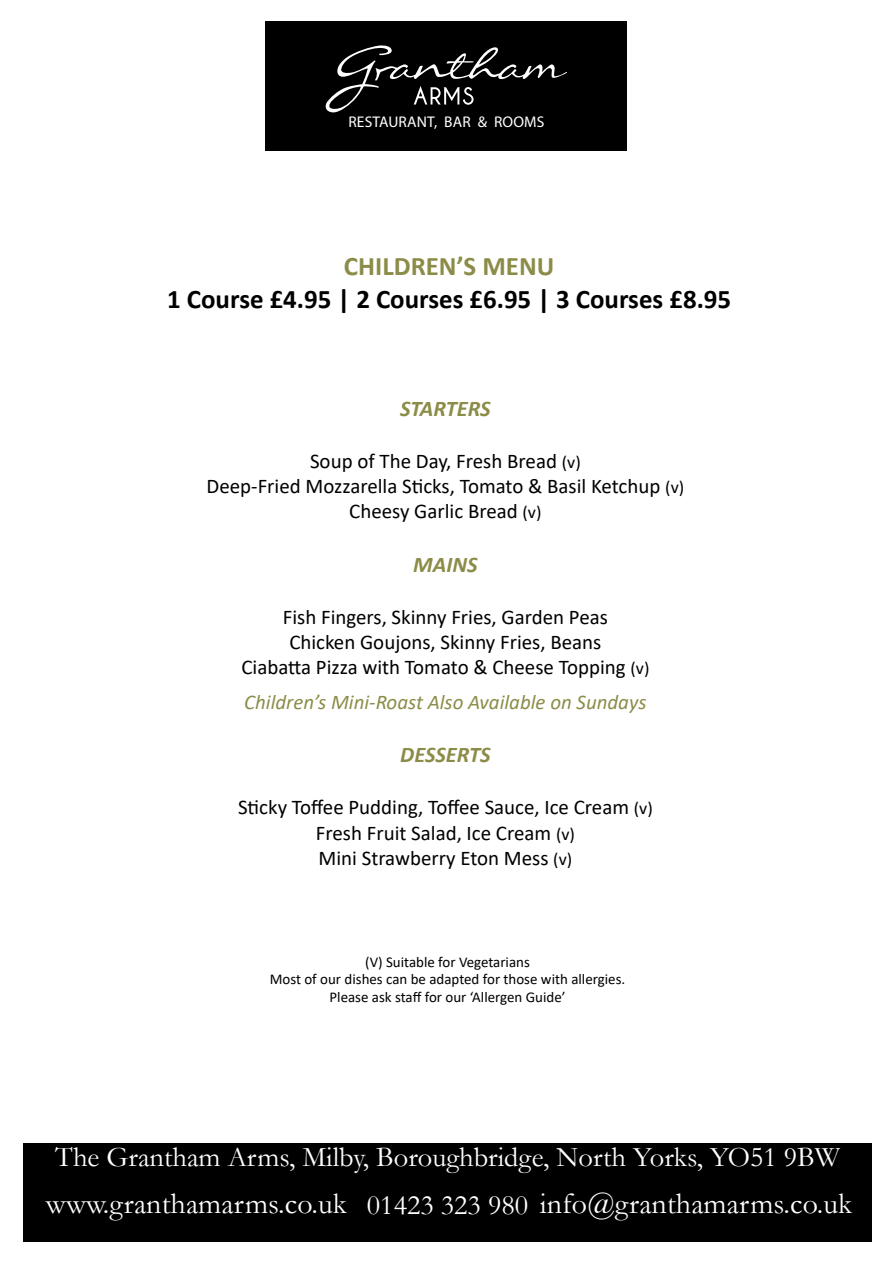
<style>
.page{position:relative;width:893px;height:1263px;background:#fff}
.page>*{position:absolute;margin:0;border:0;box-sizing:border-box;transform-origin:0 0}
.t1{font:30px "Garamond";letter-spacing:.005em;color:#fff}
.t2{font:28.5px "Garamond";color:#fff}
.t3{font:700 26.85px "Calibri";color:#000}
.t4{font:700 26.85px "Calibri";color:#8c8c49}
.t5{font:italic 700 22.35px "Calibri";color:#8c8c49}
.t6{font:20.85px/25px "Calibri";color:#000;text-align:center}
.t7{font:italic 20.85px "Calibri";color:#8c8c49}
.t8{font:15.45px "Myriad Pro";letter-spacing:.01em;color:#fff}
.t9{font:15px/18px "Calibri";color:#000;text-align:center}
.s1{font-size:18px}
.s2{font-size:28.5px}
</style>
<div class="page">
<div style="left:23px;top:1143px;width:849px;height:99px;background:#000"></div>
<div style="left:266px;top:21px;width:361px;height:129px;background:#000"></div>
<svg style="left:325px;top:45px;width:242px;height:68px"></svg>
<p class="t8" style="left:348px;top:112px;width:198px">RESTAURANT, BAR &amp; ROOMS</p>
<p class="t4" style="left:344px;top:247px;width:212px">CHILDREN’S MENU</p>
<p class="t3" style="left:167px;top:280px;width:565px">1 Course £4.95 | 2 Courses £6.95 | 3 Courses £8.95</p>
<p class="t5" style="left:400px;top:393px;width:92px">STARTERS</p>
<p class="t6" style="left:207px;top:448px;width:479px">Soup of The Day, Fresh Bread <span class="s1">(v)<br></span>Deep-Fried Mozzarella Sticks, Tomato &amp; Basil Ketchup <span class="s1">(v)<br></span>Cheesy Garlic Bread <span class="s1">(v)</span></p>
<p class="t5" style="left:413px;top:549px;width:66px">MAINS</p>
<p class="t6" style="left:241px;top:604px;width:410px">Fish Fingers, Skinny Fries, Garden Peas<br>Chicken Goujons, Skinny Fries, Beans<br>Ciabatta Pizza with Tomato &amp; Cheese Topping <span class="s1">(v)</span></p>
<p class="t7" style="left:244px;top:687px;width:404px">Children’s Mini-Roast Also Available on Sundays</p>
<p class="t5" style="left:400px;top:739px;width:92px">DESSERTS</p>
<p class="t6" style="left:238px;top:794px;width:416px">Sticky Toffee Pudding, Toffee Sauce, Ice Cream <span class="s1">(v)<br></span>Fresh Fruit Salad, Ice Cream <span class="s1">(v)<br></span>Mini Strawberry Eton Mess <span class="s1">(v)</span></p>
<p class="t9" style="left:270px;top:952px;width:357px">(V) Suitable for Vegetarians<br>Most of our dishes can be adapted for those with allergies.<br>Please ask staff for our ‘Allergen Guide’</p>
<h2 class="t2" style="left:55px;top:1138px;width:786px">The Grantham Arms, Milby, Boroughbridge, North Yorks, YO51 9BW</h2>
<h1 class="t1" style="left:46px;top:1184px;width:808px">www.granthamarms.co.uk <span class="s2">01423 323 980</span> info@granthamarms.co.uk</h1>
</div>
